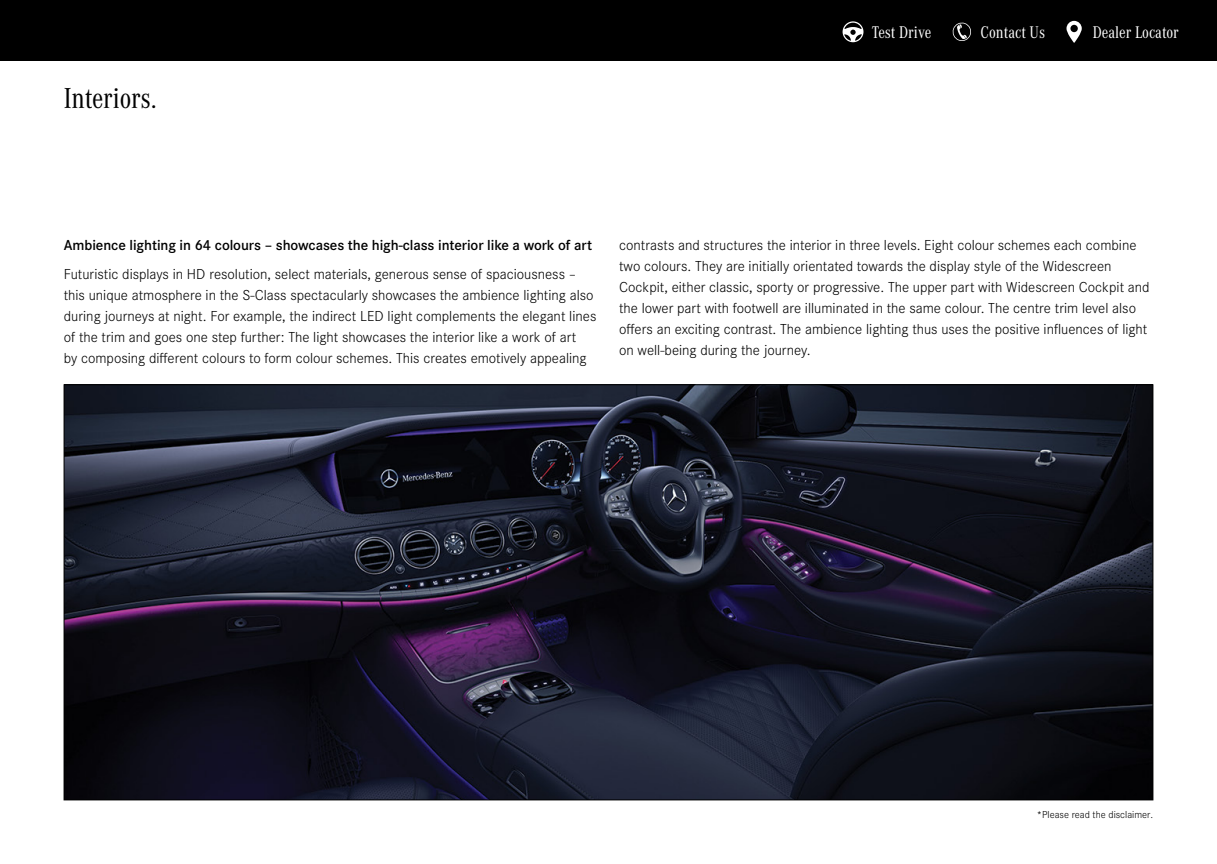
<style>
.page{position:relative;width:1217px;height:864px;background:#fff}
.page>*{position:absolute;margin:0;border:0;box-sizing:border-box;transform-origin:0 0}
.t1{font:30px "Corporate A Con";letter-spacing:-.005em;color:#000}
.t2{font:17.55px "Corporate A Con";color:#fff}
.t3{font:300 15px/21px "Corporate S";color:#000}
.t4{font:600 15px "Corporate S";letter-spacing:-.005em;color:#000}
.t5{font:300 10.5px "Corporate S";color:#000}
</style>
<div class="page">
<div style="left:0;top:0;width:1216px;height:61px;background:#000"></div>
<svg style="left:842px;top:21px;width:21px;height:21px"></svg>
<svg style="left:1066px;top:21px;width:15px;height:22px"></svg>
<svg style="left:952px;top:22px;width:19px;height:19px"></svg>
<img style="left:66px;top:386px;width:1084px;height:411px">
<h1 class="t1" style="left:64px;top:82px;width:94px">Interiors.</h1>
<p class="t2" style="left:871px;top:23px;width:61px">Test Drive</p>
<p class="t2" style="left:980px;top:23px;width:66px">Contact Us</p>
<p class="t2" style="left:1092px;top:23px;width:87px">Dealer Locator</p>
<p class="t4" style="left:64px;top:236px;width:529px">Ambience lighting in 64 colours – showcases the high-class interior like a work of art</p>
<p class="t3" style="left:64px;top:264px;width:534px">Futuristic displays in HD resolution, select materials, generous sense of spaciousness – this unique atmosphere in the S-Class spectacularly showcases the ambience lighting also during journeys at night. For example, the indirect LED light complements the elegant lines of the trim and goes one step further: The light showcases the interior like a work of art<br>by composing different colours to form colour schemes. This creates emotively appealing</p>
<p class="t3" style="left:619px;top:234px;width:532px">contrasts and structures the interior in three levels. Eight colour schemes each combine two colours. They are initially orientated towards the display style of the Widescreen Cockpit, either classic, sporty or progressive. The upper part with Widescreen Cockpit and the lower part with footwell are illuminated in the same colour. The centre trim level also offers an exciting contrast. The ambience lighting thus uses the positive influences of light on well-being during the journey.</p>
<p class="t5" style="left:1036px;top:808px;width:118px">*Please read the disclaimer.</p>
</div>
